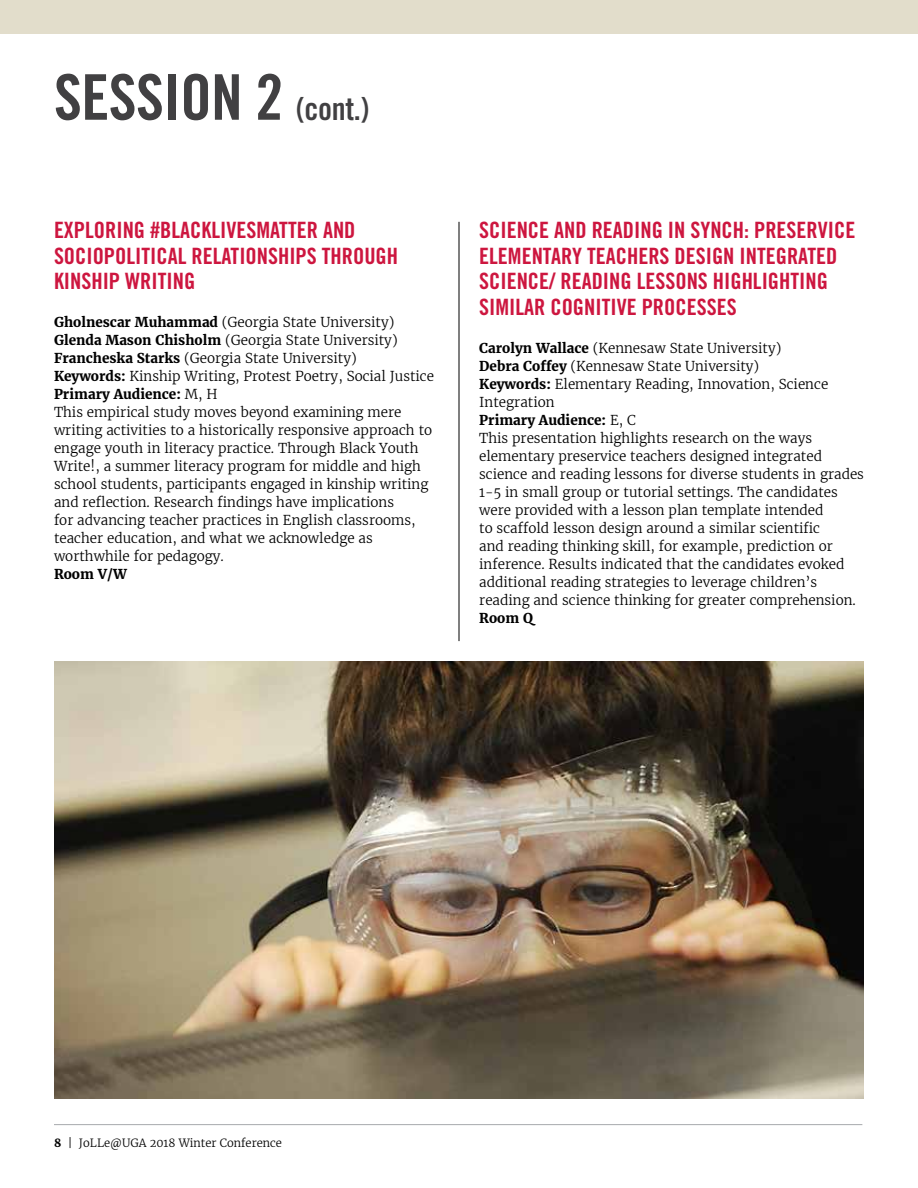
<style>
.page{position:relative;width:918px;height:1188px;background:#fff}
.page>*{position:absolute;margin:0;border:0;box-sizing:border-box;transform-origin:0 0}
.t1{font:63px "Trade Gothic LT Std Bd Cn 20";letter-spacing:-.01em;color:#414042}
.t2{font:22.5px/25.5px "Trade Gothic LT Std Bd Cn 20";color:#cd163f}
.t3{font:300 13.5px/18px "Merriweather";color:#000}
.t4{font:700 13.5px "Merriweather";color:#000}
.t5{font:300 11.25px "Merriweather";color:#000}
.s1{font-size:31.5px}
.s2{font-weight:700}
</style>
<div class="page">
<hr style="left:54px;top:1124px;width:808px;height:1px;background:#a7a9ac">
<div style="left:0;top:0;width:918px;height:34px;background:#e2ddcb"></div>
<hr style="left:459px;top:222px;width:1px;height:419px;background:#000">
<img style="left:54px;top:661px;width:810px;height:438px">
<h1 class="t1" style="left:54px;top:59px;width:317px">SESSION 2 <span class="s1">(cont.)</span></h1>
<h2 class="t2" style="left:54px;top:217px;width:346px">EXPLORING #BLACKLIVESMATTER AND<br>SOCIOPOLITICAL RELATIONSHIPS THROUGH<br>KINSHIP WRITING</h2>
<p class="t3" style="left:54px;top:313px;width:382px"><span class="s2">Gholnescar Muhammad</span> (Georgia State University)<br><span class="s2">Glenda Mason Chisholm</span> (Georgia State University)<br><span class="s2">Francheska Starks</span> (Georgia State University)<br><span class="s2">Keywords:</span> Kinship Writing, Protest Poetry, Social Justice <span class="s2">Primary Audience:</span> M, H<br>This empirical study moves beyond examining mere writing activities to a historically responsive approach to engage youth in literacy practice. Through Black Youth Write!, a summer literacy program for middle and high school students, participants engaged in kinship writing and reflection. Research findings have implications<br>for advancing teacher practices in English classrooms, teacher education, and what we acknowledge as worthwhile for pedagogy.</p>
<p class="t4" style="left:54px;top:565px;width:74px">Room V/W</p>
<h2 class="t2" style="left:479px;top:217px;width:378px">SCIENCE AND READING IN SYNCH: PRESERVICE ELEMENTARY TEACHERS DESIGN INTEGRATED SCIENCE/ READING LESSONS HIGHLIGHTING SIMILAR COGNITIVE PROCESSES</h2>
<p class="t3" style="left:479px;top:339px;width:386px"><span class="s2">Carolyn Wallace</span> (Kennesaw State University)<br><span class="s2">Debra Coffey</span> (Kennesaw State University)<br><span class="s2">Keywords:</span> Elementary Reading, Innovation, Science Integration<br><span class="s2">Primary Audience:</span> E, C<br>This presentation highlights research on the ways elementary preservice teachers designed integrated science and reading lessons for diverse students in grades 1-5 in small group or tutorial settings. The candidates were provided with a lesson plan template intended<br>to scaffold lesson design around a similar scientific<br>and reading thinking skill, for example, prediction or inference. Results indicated that the candidates evoked additional reading strategies to leverage children’s reading and science thinking for greater comprehension.</p>
<p class="t4" style="left:479px;top:609px;width:55px">Room Q</p>
<p class="t5" style="left:54px;top:1135px;width:229px"><span class="s2">8</span> | JoLLe@UGA 2018 Winter Conference</p>
</div>
